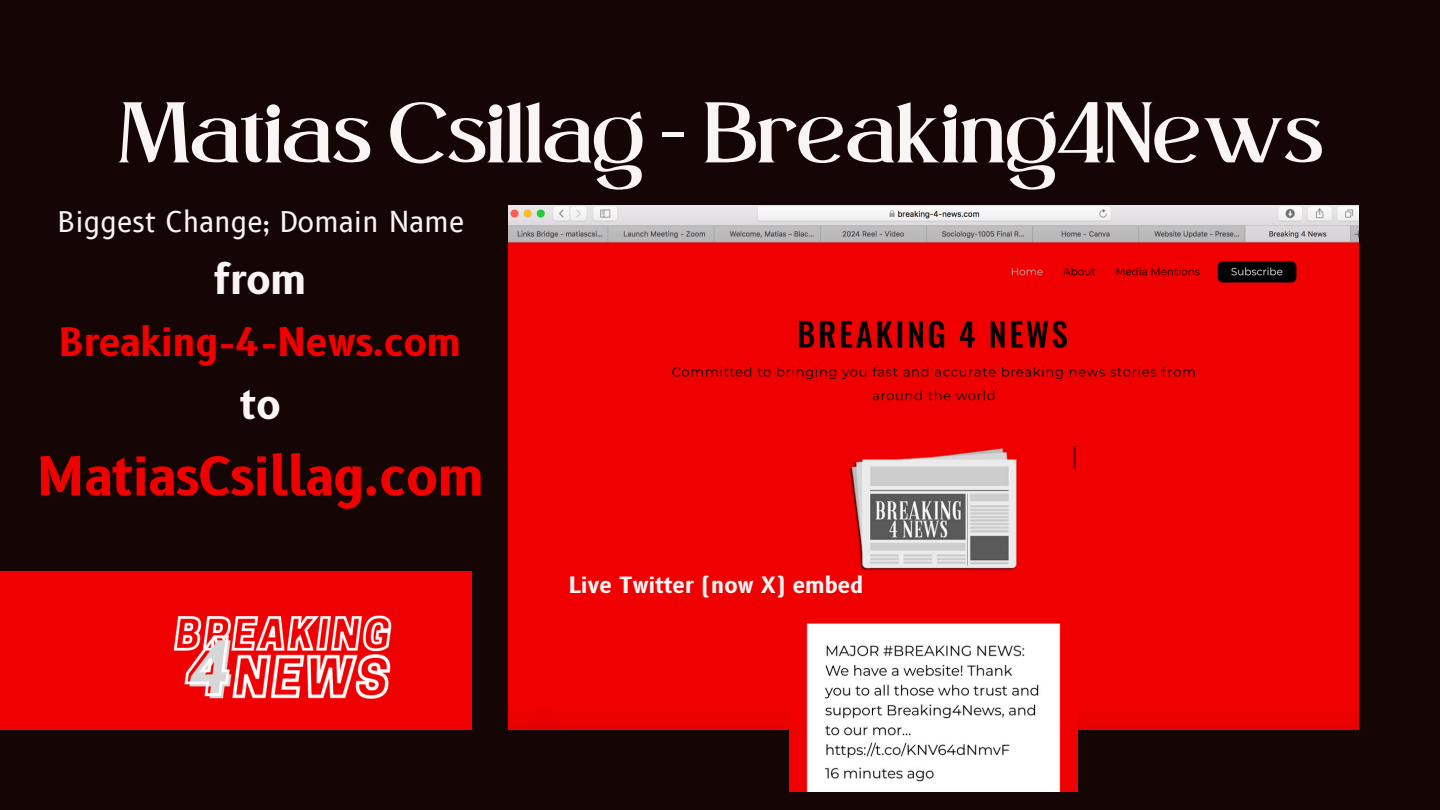
<style>
.page{position:relative;width:1440px;height:810px;background:#150605}
.page>*{position:absolute;margin:0;border:0;box-sizing:border-box;transform-origin:0 0}
.t1{font:90.1px "Lovera";color:#f9f5f5}
.t2{font:700 52px "B612";color:#f20000}
.t3{font:700 40px "B612";color:#f9f5f5}
.t4{font:700 38.2px "B612";color:#f20000}
.t5{font:27.9px "B612";color:#f9f5f5}
.t6{font:700 21.9px "B612";color:#f9f5f5}
</style>
<div class="page">
<img style="left:0;top:572px;width:472px;height:157px">
<img style="left:508px;top:206px;width:851px;height:523px">
<img style="left:790px;top:447px;width:288px;height:344px">
<h3 class="t1" style="left:117px;top:79px;width:1207px">Matias Csillag - Breaking4News</h3>
<h3 class="t5" style="left:57px;top:205px;width:409px">Biggest Change; Domain Name</h3>
<h2 class="t3" style="left:215px;top:255px;width:93px">from</h2>
<p class="t4" style="left:59px;top:319px;width:403px">Breaking-4-News.com</p>
<p class="t3" style="left:240px;top:380px;width:41px">to</p>
<p class="t2" style="left:38px;top:445px;width:447px">MatiasCsillag.com</p>
<p class="t6" style="left:569px;top:572px;width:296px">Live Twitter (now X) embed</p>
</div>
